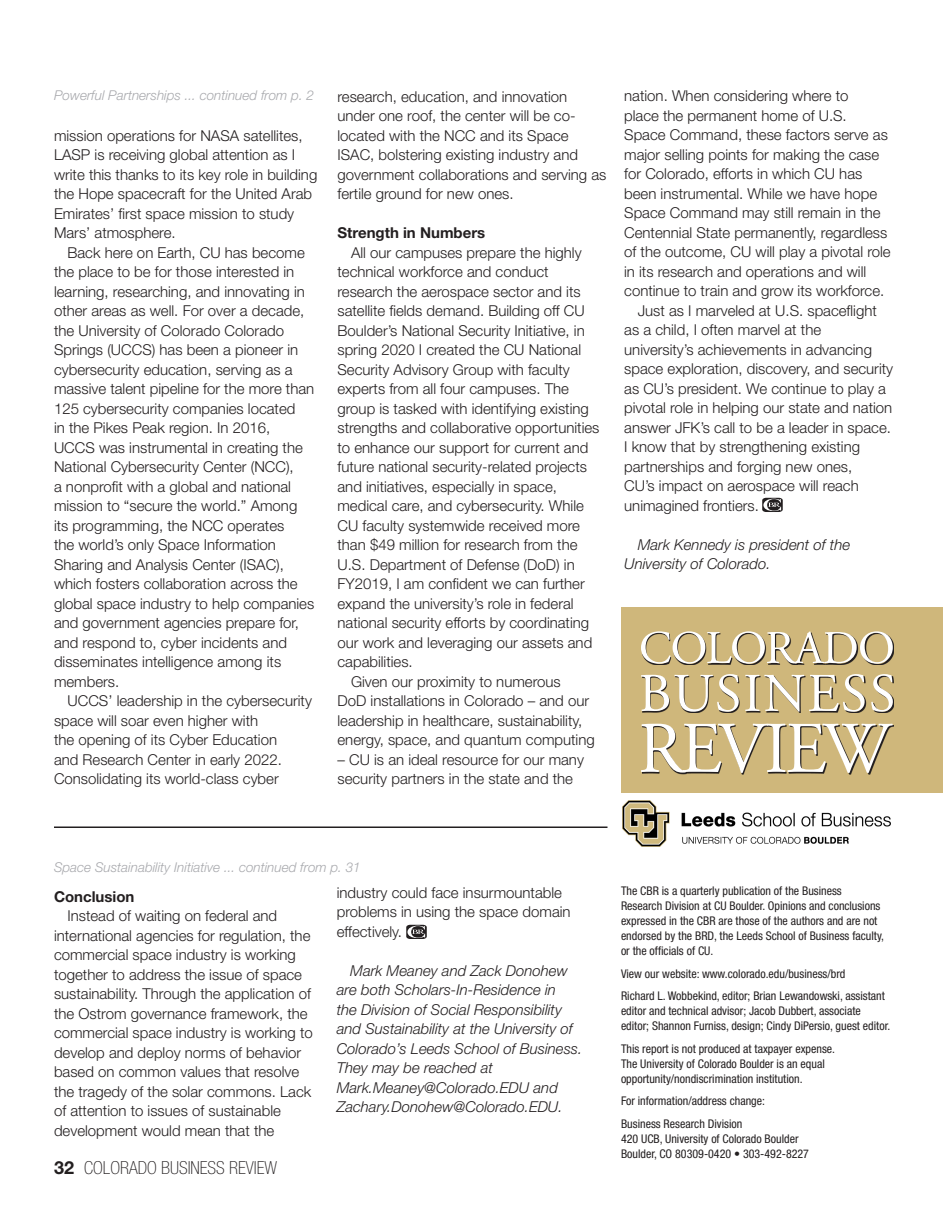
<style>
.page{position:relative;width:945px;height:1215px;background:#fff}
.page>*{position:absolute;margin:0;border:0;box-sizing:border-box;transform-origin:0 0}
.t1{font:100 condensed 18px "Helvetica Neue LT Std";color:#231f20}
.Paragraph_Style_1{font:300 15px/19.5px "Helvetica Neue LT Std";color:#231f20}
.Paragraph_Style_1-2{font:italic 300 15px/19.5px "Helvetica Neue LT Std";color:#231f20}
.Paragraph_Style_1-3{font:700 15px "Helvetica Neue LT Std";color:#231f20}
.t2{font:italic 300 13.5px "Helvetica Neue LT Std";color:#a8a9ad}
.Caption_Bio{font:condensed 12px/15px "Helvetica Neue LT Std";color:#231f20}
.s1{font-weight:700;font-stretch:normal}
</style>
<div class="page">
<img style="left:623px;top:800px;width:268px;height:46px">
<div style="left:621px;top:608px;width:322px;height:185px;background:#cfb77b"></div>
<svg style="left:651px;top:641px;width:243px;height:24px"></svg>
<svg style="left:641px;top:631px;width:252px;height:33px"></svg>
<svg style="left:642px;top:676px;width:252px;height:37px"></svg>
<svg style="left:641px;top:674px;width:252px;height:38px"></svg>
<svg style="left:642px;top:725px;width:252px;height:49px"></svg>
<svg style="left:641px;top:724px;width:252px;height:49px"></svg>
<svg style="left:762px;top:498px;width:21px;height:14px"></svg>
<hr style="left:54px;top:826px;width:554px;height:2px;background:#231f20">
<svg style="left:406px;top:925px;width:21px;height:14px"></svg>
<p class="t2" style="left:54px;top:87px;width:262px">Powerful Partnerships ... continued from p. 2</p>
<p class="Paragraph_Style_1" style="left:54px;top:125px;width:265px">mission operations for NASA satellites, LASP is receiving global attention as I write this thanks to its key role in building the Hope spacecraft for the United Arab Emirates’ first space mission to study Mars’ atmosphere.</p>
<p class="Paragraph_Style_1" style="left:54px;top:242px;width:262px;text-indent:14px">Back here on Earth, CU has become the place to be for those interested in learning, researching, and innovating in other areas as well. For over a decade, the University of Colorado Colorado Springs (UCCS) has been a pioneer in cybersecurity education, serving as a massive talent pipeline for the more than 125 cybersecurity companies located<br>in the Pikes Peak region. In 2016, UCCS was instrumental in creating the National Cybersecurity Center (NCC),<br>a nonprofit with a global and national mission to “secure the world.” Among its programming, the NCC operates<br>the world’s only Space Information Sharing and Analysis Center (ISAC), which fosters collaboration across the global space industry to help companies and government agencies prepare for, and respond to, cyber incidents and disseminates intelligence among its members.</p>
<p class="Paragraph_Style_1" style="left:54px;top:691px;width:259px;text-indent:14px">UCCS’ leadership in the cybersecurity space will soar even higher with<br>the opening of its Cyber Education<br>and Research Center in early 2022.<br>Consolidating its world-class cyber</p>
<p class="Paragraph_Style_1" style="left:338px;top:87px;width:270px">research, education, and innovation under one roof, the center will be co&shy;located with the NCC and its Space ISAC, bolstering existing industry and government collaborations and serving as fertile ground for new ones.</p>
<p class="Paragraph_Style_1-3" style="left:338px;top:224px;width:149px">Strength in Numbers</p>
<p class="Paragraph_Style_1" style="left:338px;top:243px;width:263px;text-indent:14px">All our campuses prepare the highly technical workforce and conduct research the aerospace sector and its satellite fields demand. Building off CU Boulder’s National Security Initiative, in spring 2020 I created the CU National Security Advisory Group with faculty experts from all four campuses. The group is tasked with identifying existing strengths and collaborative opportunities to enhance our support for current and future national security-related projects and initiatives, especially in space, medical care, and cybersecurity. While CU faculty systemwide received more than $49 million for research from the U.S. Department of Defense (DoD) in FY2019, I am confident we can further expand the university’s role in federal national security efforts by coordinating our work and leveraging our assets and capabilities.</p>
<p class="Paragraph_Style_1" style="left:338px;top:672px;width:259px;text-indent:14px">Given our proximity to numerous<br>DoD installations in Colorado – and our leadership in healthcare, sustainability, energy, space, and quantum computing</p>
<p class="Paragraph_Style_1" style="left:338px;top:750px;width:248px">– CU is an ideal resource for our many security partners in the state and the</p>
<p class="Paragraph_Style_1" style="left:624px;top:86px;width:268px">nation. When considering where to<br>place the permanent home of U.S.<br>Space Command, these factors serve as major selling points for making the case for Colorado, efforts in which CU has been instrumental. While we have hope Space Command may still remain in the Centennial State permanently, regardless of the outcome, CU will play a pivotal role in its research and operations and will continue to train and grow its workforce.</p>
<p class="Paragraph_Style_1" style="left:624px;top:300px;width:270px;text-indent:14px">Just as I marveled at U.S. spaceflight as a child, I often marvel at the university’s achievements in advancing space exploration, discovery, and security as CU’s president. We continue to play a pivotal role in helping our state and nation answer JFK’s call to be a leader in space.<br>I know that by strengthening existing partnerships and forging new ones,<br>CU’s impact on aerospace will reach unimagined frontiers.</p>
<p class="Paragraph_Style_1-2" style="left:624px;top:534px;width:228px;text-indent:14px">Mark Kennedy is president of the<br>University of Colorado.</p>
<p class="t2" style="left:54px;top:859px;width:308px">Space Sustainability Initiative ... continued from p. 31</p>
<p class="Paragraph_Style_1" style="left:337px;top:882px;width:235px">industry could face insurmountable problems in using the space domain effectively.</p>
<p class="Paragraph_Style_1-2" style="left:337px;top:960px;width:247px;text-indent:14px">Mark Meaney and Zack Donohew are both Scholars-In-Residence in<br>the Division of Social Responsibility and Sustainability at the University of Colorado’s Leeds School of Business.<br>They may be reached at Mark.Meaney@Colorado.EDU and Zachary.Donohew@Colorado.EDU.</p>
<p class="Paragraph_Style_1-3" style="left:54px;top:887px;width:82px">Conclusion</p>
<p class="Paragraph_Style_1" style="left:54px;top:906px;width:260px;text-indent:14px">Instead of waiting on federal and international agencies for regulation, the commercial space industry is working together to address the issue of space sustainability. Through the application of the Ostrom governance framework, the commercial space industry is working to develop and deploy norms of behavior based on common values that resolve the tragedy of the solar commons. Lack of attention to issues of sustainable development would mean that the</p>
<p class="t1" style="left:54px;top:1157px;width:225px"><span class="s1">32</span> COLORADO BUSINESS REVIEW</p>
<p class="Caption_Bio" style="left:621px;top:883px;width:265px">The CBR is a quarterly publication of the Business Research Division at CU Boulder. Opinions and conclusions expressed in the CBR are those of the authors and are not endorsed by the BRD, the Leeds School of Business faculty, or the officials of CU.</p>
<p class="Caption_Bio" style="left:621px;top:966px;width:226px">View our website: www.colorado.edu/business/brd</p>
<p class="Caption_Bio" style="left:621px;top:988px;width:271px">Richard L. Wobbekind, editor; Brian Lewandowski, assistant editor and technical advisor; Jacob Dubbert, associate editor; Shannon Furniss, design; Cindy DiPersio, guest editor.</p>
<p class="Caption_Bio" style="left:621px;top:1041px;width:216px">This report is not produced at taxpayer expense.<br>The University of Colorado Boulder is an equal opportunity/nondiscrimination institution.</p>
<p class="Caption_Bio" style="left:621px;top:1093px;width:146px">For information/address change:</p>
<p class="Caption_Bio" style="left:621px;top:1116px;width:190px">Business Research Division<br>420 UCB, University of Colorado Boulder<br>Boulder, CO 80309-0420 • 303-492-8227</p>
</div>
